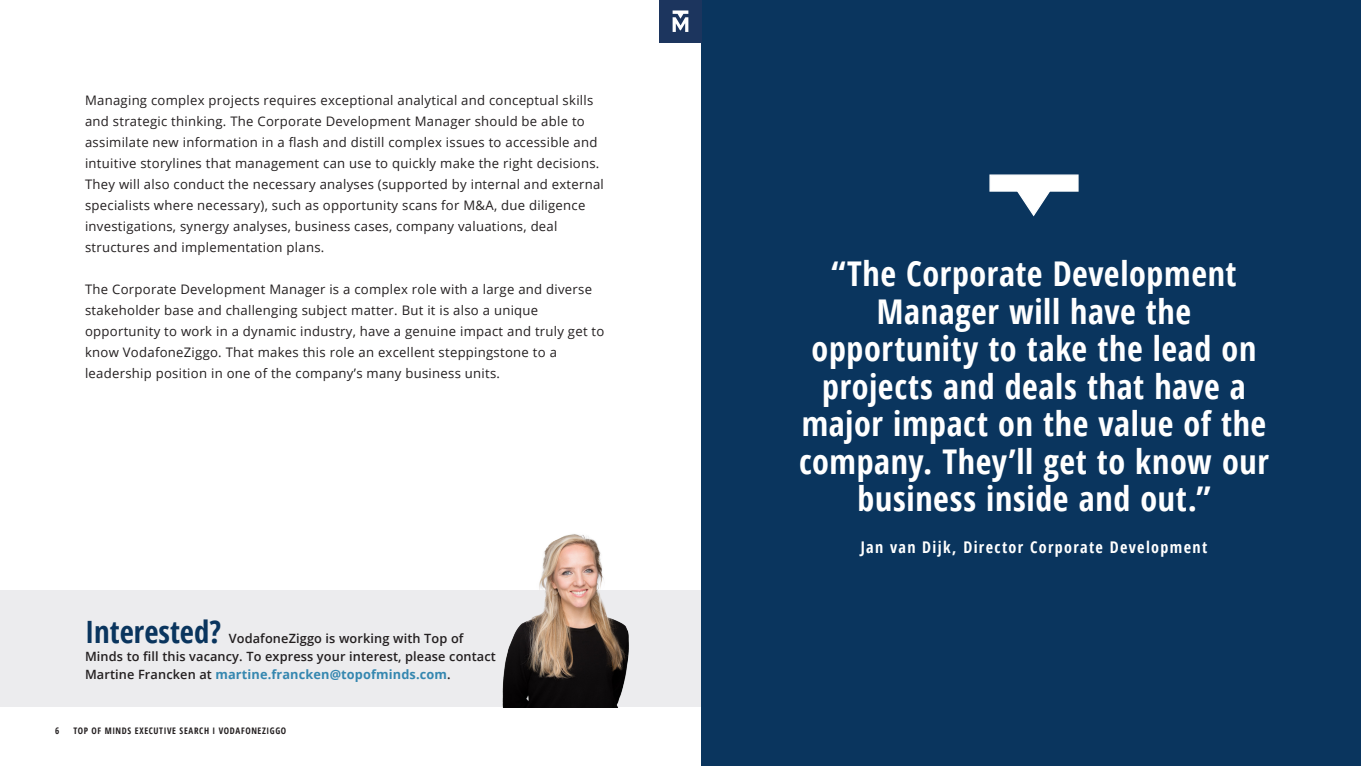
<style>
.page{position:relative;width:1361px;height:766px;background:#fff}
.page>*{position:absolute;margin:0;border:0;box-sizing:border-box;transform-origin:0 0}
.Page_header_kopie{font:700 condensed 34.05px/37.5px "Open Sans";letter-spacing:.02em;color:#fff;text-align:center}
.t1{font:700 condensed 30.75px "Open Sans";color:#0a355e}
.t2{font:700 condensed 16.12px "Open Sans";letter-spacing:.085em;color:#fff}
.t3{font:13.12px/21px "Open Sans";letter-spacing:.02em;color:#231f20}
.t4{font:600 12.75px/18px "Open Sans";letter-spacing:.01em;color:#231f20}
.t5{font:700 condensed 9px "Open Sans";letter-spacing:.07em;color:#231f20}
.s1{font-weight:700;color:#3587b0}
</style>
<div class="page">
<div style="left:0;top:590px;width:702px;height:116px;background:#ececee"></div>
<div style="left:702px;top:0;width:659px;height:765px;background:#0a355e"></div>
<svg style="left:989px;top:174px;width:90px;height:43px"></svg>
<img style="left:502px;top:534px;width:127px;height:172px">
<div style="left:659px;top:0;width:43px;height:43px;background:#1c355e"></div>
<svg style="left:672px;top:10px;width:16px;height:22px"></svg>
<p class="t3" style="left:85px;top:89px;width:520px">Managing complex projects requires exceptional analytical and conceptual skills and strategic thinking. The Corporate Development Manager should be able to assimilate new information in a flash and distill complex issues to accessible and intuitive storylines that management can use to quickly make the right decisions.<br>They will also conduct the necessary analyses (supported by internal and external specialists where necessary), such as opportunity scans for M&amp;A, due diligence investigations, synergy analyses, business cases, company valuations, deal structures and implementation plans.</p>
<p class="t3" style="left:85px;top:278px;width:521px">The Corporate Development Manager is a complex role with a large and diverse stakeholder base and challenging subject matter. But it is also a unique opportunity to work in a dynamic industry, have a genuine impact and truly get to know VodafoneZiggo. That makes this role an excellent steppingstone to a leadership position in one of the company’s many business units.</p>
<p class="t1" style="left:85px;top:609px;width:138px">Interested?</p>
<p class="t4" style="left:85px;top:628px;width:412px;text-indent:144px">VodafoneZiggo is working with Top of<br>Minds to fill this vacancy. To express your interest, please contact<br>Martine Francken at <span class="s1">martine.francken@topofminds.com</span>.</p>
<p class="t5" style="left:55px;top:724px;width:6px">6</p>
<p class="t5" style="left:73px;top:724px;width:214px">TOP OF MINDS EXECUTIVE SEARCH I VODAFONEZIGGO</p>
<p class="Page_header_kopie" style="left:799px;top:254px;width:471px">“The Corporate Development<br>Manager will have the opportunity to take the lead on projects and deals that have a major impact on the value of the company. They’ll get to know our business inside and out.”</p>
<p class="t2" style="left:860px;top:535px;width:348px">Jan van Dijk, Director Corporate Development</p>
</div>
